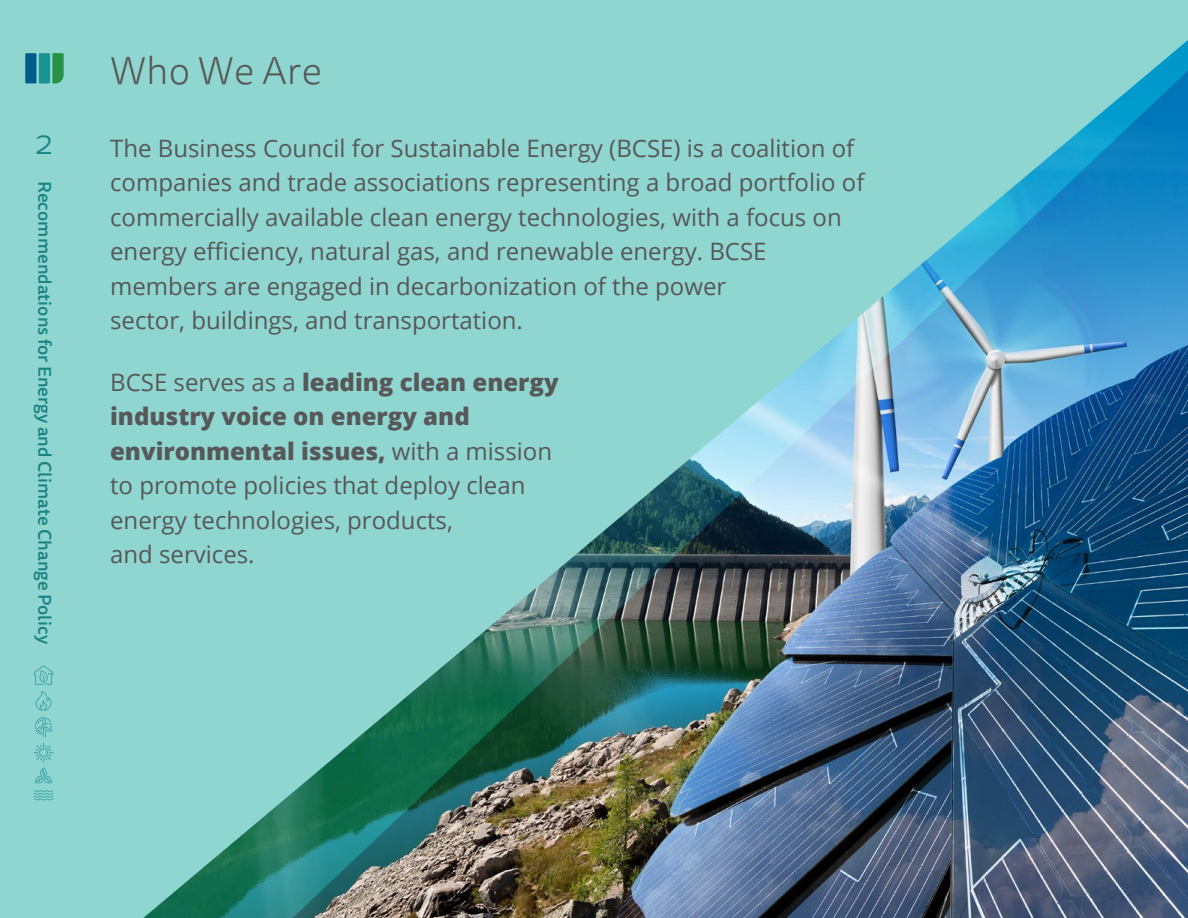
<style>
.page{position:relative;width:1188px;height:918px;background:#fff}
.page>*{position:absolute;margin:0;border:0;box-sizing:border-box;transform-origin:0 0}
.t1{font:300 39px "Tisa Sans OT";color:#575857}
.t2{font:300 34.65px "Tisa Sans OT";color:#1a9294}
.Paragraph{font:24px/34.5px "Open Sans";color:#575857}
.t3{font:500 18px "Tisa Sans OT";color:#1a9294}
.s1{font-weight:800}
</style>
<div class="page">
<img style="left:0;top:0;width:1188px;height:918px">
<svg style="left:36px;top:691px;width:16px;height:20px"></svg>
<svg style="left:33px;top:743px;width:21px;height:40px"></svg>
<svg style="left:35px;top:717px;width:17px;height:20px"></svg>
<svg style="left:33px;top:790px;width:21px;height:10px"></svg>
<svg style="left:34px;top:665px;width:19px;height:20px"></svg>
<div style="left:25px;top:53px;width:11px;height:30px;background:#005d8b"></div>
<div style="left:39px;top:53px;width:11px;height:30px;background:#1b9294"></div>
<svg style="left:52px;top:53px;width:12px;height:30px"></svg>
<h2 class="t2" style="left:34px;top:122px;width:20px">2</h2>
<p class="t3" style="left:56px;top:181px;width:465px;rotate:90deg">Recommendations for Energy and Climate Change Policy</p>
<p class="t1" style="left:110px;top:47px;width:213px">Who We Are</p>
<p class="Paragraph" style="left:110px;top:130px;width:756px">The Business Council for Sustainable Energy (BCSE) is a coalition of companies and trade associations representing a broad portfolio of commercially available clean energy technologies, with a focus on energy efficiency, natural gas, and renewable energy. BCSE members are engaged in decarbonization of the power<br>sector, buildings, and transportation.</p>
<p class="Paragraph" style="left:110px;top:364px;width:450px">BCSE serves as a <span class="s1">leading clean energy industry voice on energy and environmental issues,</span> with a mission to promote policies that deploy clean energy technologies, products,<br>and services.</p>
</div>
